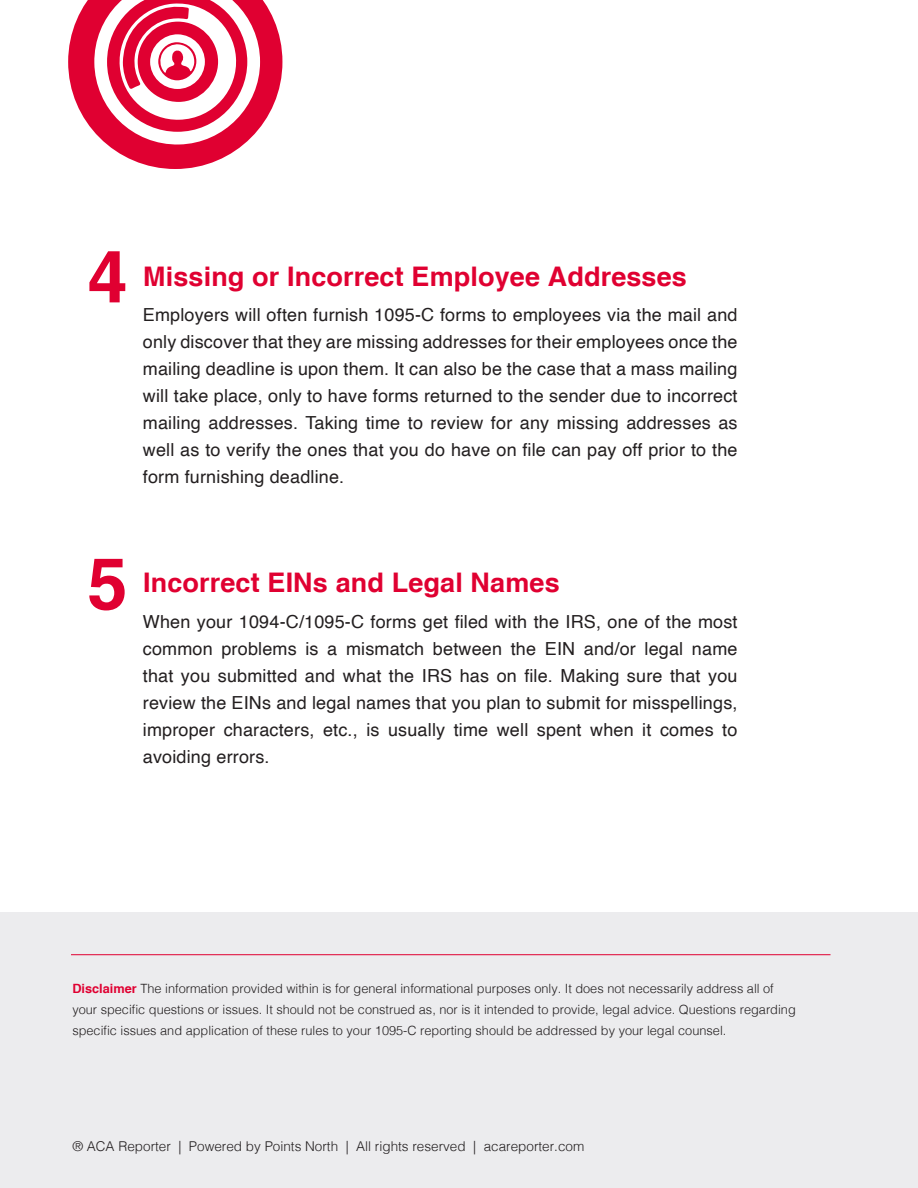
<style>
.page{position:relative;width:918px;height:1188px;background:#fff}
.page>*{position:absolute;margin:0;border:0;box-sizing:border-box;transform-origin:0 0}
.t1{font:700 72px "Helvetica cyr";color:#e00031}
.t2{font:700 27px "Helvetica cyr";letter-spacing:.005em;color:#e00031}
.t3{font:18px/27px "Helvetica";letter-spacing:.01em;color:#231f20;text-align:justify}
.t4{font:300 13.5px "Helvetica";color:#231f20}
.t5{font:300 12.75px/21px "Helvetica";color:#231f20}
.s1{font-family:"Helvetica cyr";font-weight:700;color:#e00031}
</style>
<div class="page">
<div style="left:0;top:913px;width:918px;height:275px;background:#ececee"></div>
<svg style="left:68px;top:0;width:214px;height:169px"></svg>
<hr style="left:71px;top:954px;width:760px;height:1px;background:#e00031">
<p class="t1" style="left:87px;top:237px;width:42px">4</p>
<p class="t2" style="left:143px;top:261px;width:545px">Missing or Incorrect Employee Addresses</p>
<p class="t3" style="left:143px;top:302px;width:596px">Employers will often furnish 1095-C forms to employees via the mail and only discover that they are missing addresses for their employees once the mailing deadline is upon them. It can also be the case that a mass mailing will take place, only to have forms returned to the sender due to incorrect mailing addresses. Taking time to review for any missing addresses as well as to verify the ones that you do have on file can pay off prior to the form furnishing deadline.</p>
<p class="t1" style="left:87px;top:543px;width:42px">5</p>
<p class="t2" style="left:143px;top:568px;width:418px">Incorrect EINs and Legal Names</p>
<p class="t3" style="left:143px;top:609px;width:596px">When your 1094-C/1095-C forms get filed with the IRS, one of the most common problems is a mismatch between the EIN and/or legal name that you submitted and what the IRS has on file. Making sure that you review the EINs and legal names that you plan to submit for misspellings, improper characters, etc., is usually time well spent when it comes to avoiding errors.</p>
<p class="t5" style="left:72px;top:978px;width:725px"><span class="s1">Disclaimer</span> The information provided within is for general informational purposes only. It does not necessarily address all of your specific questions or issues. It should not be construed as, nor is it intended to provide, legal advice. Questions regarding specific issues and application of these rules to your 1095-C reporting should be addressed by your legal counsel.</p>
<p class="t4" style="left:72px;top:1135px;width:513px">® ACA Reporter | Powered by Points North | All rights reserved | acareporter.com</p>
</div>
